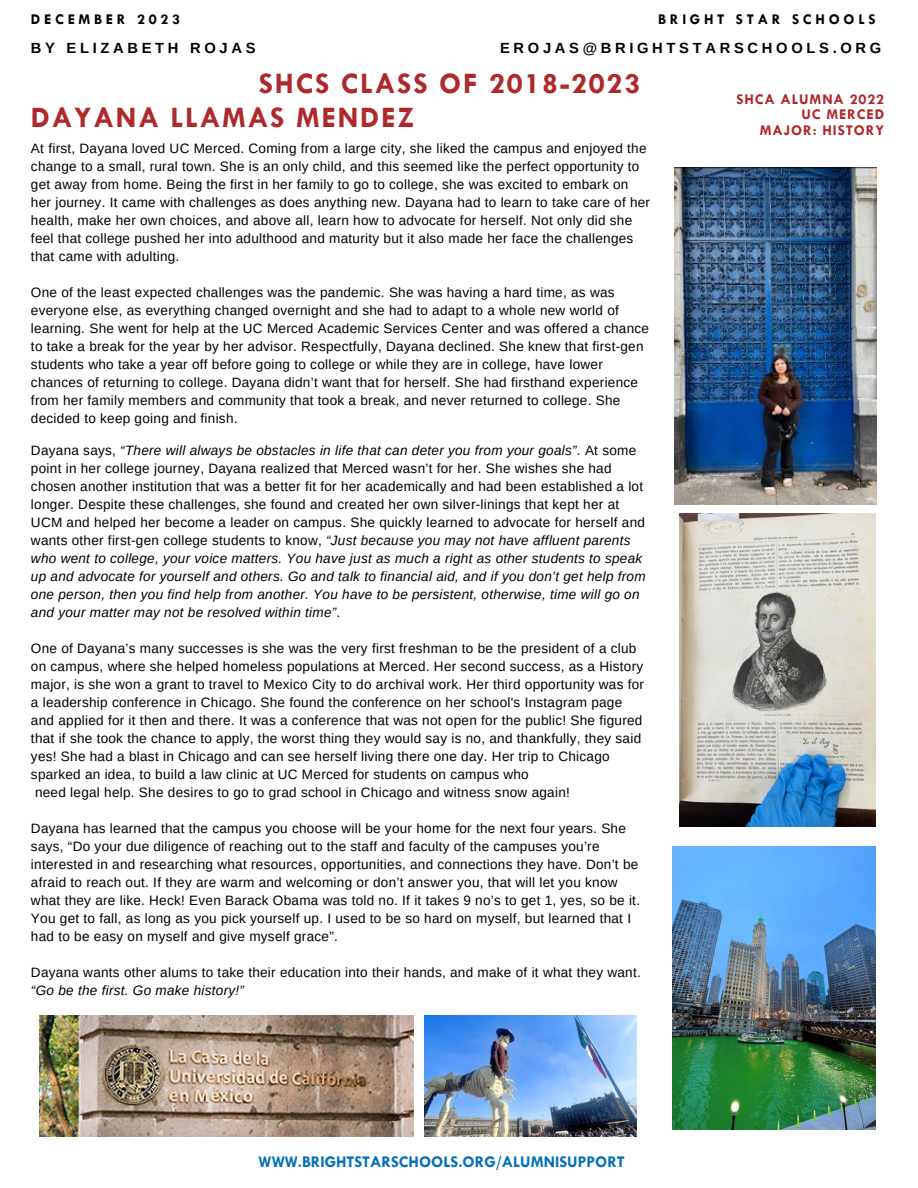
<style>
.page{position:relative;width:918px;height:1188px;background:#fff}
.page>*{position:absolute;margin:0;border:0;box-sizing:border-box;transform-origin:0 0}
.t1{font:700 30px "Tw Cen";letter-spacing:.06em;color:#af282c}
.t2{font:700 16.5px "Tw Cen";color:#0370ba}
.t3{font:700 15px "Tw Cen";letter-spacing:.06em;color:#af282c}
.t4{font:700 15px "Tw Cen";letter-spacing:.25em;color:#000}
.t5{font:700 14.7px "Arimo";letter-spacing:.25em;color:#000}
.t6{font:13.5px/18px "Arimo";letter-spacing:.02em;color:#000}
.t7{font:italic 13.5px/18px "Arimo";letter-spacing:.02em;color:#000}
.s1{font-style:normal}
</style>
<div class="page">
<img style="left:39px;top:1016px;width:375px;height:120px">
<img style="left:672px;top:846px;width:203px;height:284px">
<img style="left:680px;top:514px;width:196px;height:313px">
<img style="left:424px;top:1016px;width:213px;height:120px">
<img style="left:675px;top:168px;width:201px;height:336px">
<p class="t4" style="left:31px;top:11px;width:151px">DECEMBER 2023</p>
<p class="t4" style="left:658px;top:11px;width:219px">BRIGHT STAR SCHOOLS</p>
<p class="t5" style="left:31px;top:40px;width:226px">BY ELIZABETH ROJAS</p>
<p class="t5" style="left:500px;top:40px;width:383px">EROJAS@BRIGHTSTARSCHOOLS.ORG</p>
<p class="t3" style="left:736px;top:91px;width:149px">SHCA ALUMNA 2022</p>
<p class="t3" style="left:802px;top:107px;width:84px">UC MERCED</p>
<p class="t1" style="left:259px;top:67px;width:383px">SHCS CLASS OF 2018-2023</p>
<p class="t1" style="left:31px;top:102px;width:385px">DAYANA LLAMAS MENDEZ</p>
<p class="t3" style="left:760px;top:122px;width:126px">MAJOR: HISTORY</p>
<p class="t6" style="left:31px;top:139px;width:621px">At first, Dayana loved UC Merced. Coming from a large city, she liked the campus and enjoyed the change to a small, rural town. She is an only child, and this seemed like the perfect opportunity to get away from home. Being the first in her family to go to college, she was excited to embark on her journey. It came with challenges as does anything new. Dayana had to learn to take care of her health, make her own choices, and above all, learn how to advocate for herself. Not only did she feel that college pushed her into adulthood and maturity but it also made her face the challenges that came with adulting.</p>
<p class="t6" style="left:31px;top:283px;width:620px">One of the least expected challenges was the pandemic. She was having a hard time, as was everyone else, as everything changed overnight and she had to adapt to a whole new world of learning. She went for help at the UC Merced Academic Services Center and was offered a chance to take a break for the year by her advisor. Respectfully, Dayana declined. She knew that first-gen students who take a year off before going to college or while they are in college, have lower chances of returning to college. Dayana didn’t want that for herself. She had firsthand experience from her family members and community that took a break, and never returned to college. She decided to keep going and finish.</p>
<p class="t7" style="left:31px;top:442px;width:616px"><span class="s1">Dayana says,</span> “There will always be obstacles in life that can deter you from your goals”<span class="s1">. At some point in her college journey, Dayana realized that Merced wasn’t for her. She wishes she had chosen another institution that was a better fit for her academically and had been established a lot longer. Despite these challenges, she found and created her own silver-linings that kept her at UCM and helped her become a leader on campus. She quickly learned to advocate for herself and wants other first-gen college students to know,</span> “Just because you may not have affluent parents who went to college, your voice matters. You have just as much a right as other students to speak up and advocate for yourself and others. Go and talk to financial aid, and if you don’t get help from one person, then you find help from another. You have to be persistent, otherwise, time will go on and your matter may not be resolved within time”<span class="s1">.</span></p>
<p class="t6" style="left:31px;top:640px;width:615px">One of Dayana’s many successes is she was the very first freshman to be the president of a club on campus, where she helped homeless populations at Merced. Her second success, as a History major, is she won a grant to travel to Mexico City to do archival work. Her third opportunity was for a leadership conference in Chicago. She found the conference on her school's Instagram page and applied for it then and there. It was a conference that was not open for the public! She figured that if she took the chance to apply, the worst thing they would say is no, and thankfully, they said yes! She had a blast in Chicago and can see herself living there one day. Her trip to Chicago sparked an idea, to build a law clinic at UC Merced for students on campus who</p>
<p class="t6" style="left:35px;top:784px;width:536px">need legal help. She desires to go to grad school in Chicago and witness snow again!</p>
<p class="t6" style="left:31px;top:820px;width:611px">Dayana has learned that the campus you choose will be your home for the next four years. She says, “Do your due diligence of reaching out to the staff and faculty of the campuses you’re interested in and researching what resources, opportunities, and connections they have. Don’t be afraid to reach out. If they are warm and welcoming or don’t answer you, that will let you know what they are like. Heck! Even Barack Obama was told no. If it takes 9 no’s to get 1, yes, so be it.<br>You get to fall, as long as you pick yourself up. I used to be so hard on myself, but learned that I had to be easy on myself and give myself grace”.</p>
<p class="t6" style="left:31px;top:964px;width:611px">Dayana wants other alums to take their education into their hands, and make of it what they want.</p>
<p class="t7" style="left:31px;top:982px;width:215px">“Go be the first. Go make history!”</p>
<p class="t2" style="left:259px;top:1153px;width:368px">WWW.BRIGHTSTARSCHOOLS.ORG/ALUMNISUPPORT</p>
</div>
